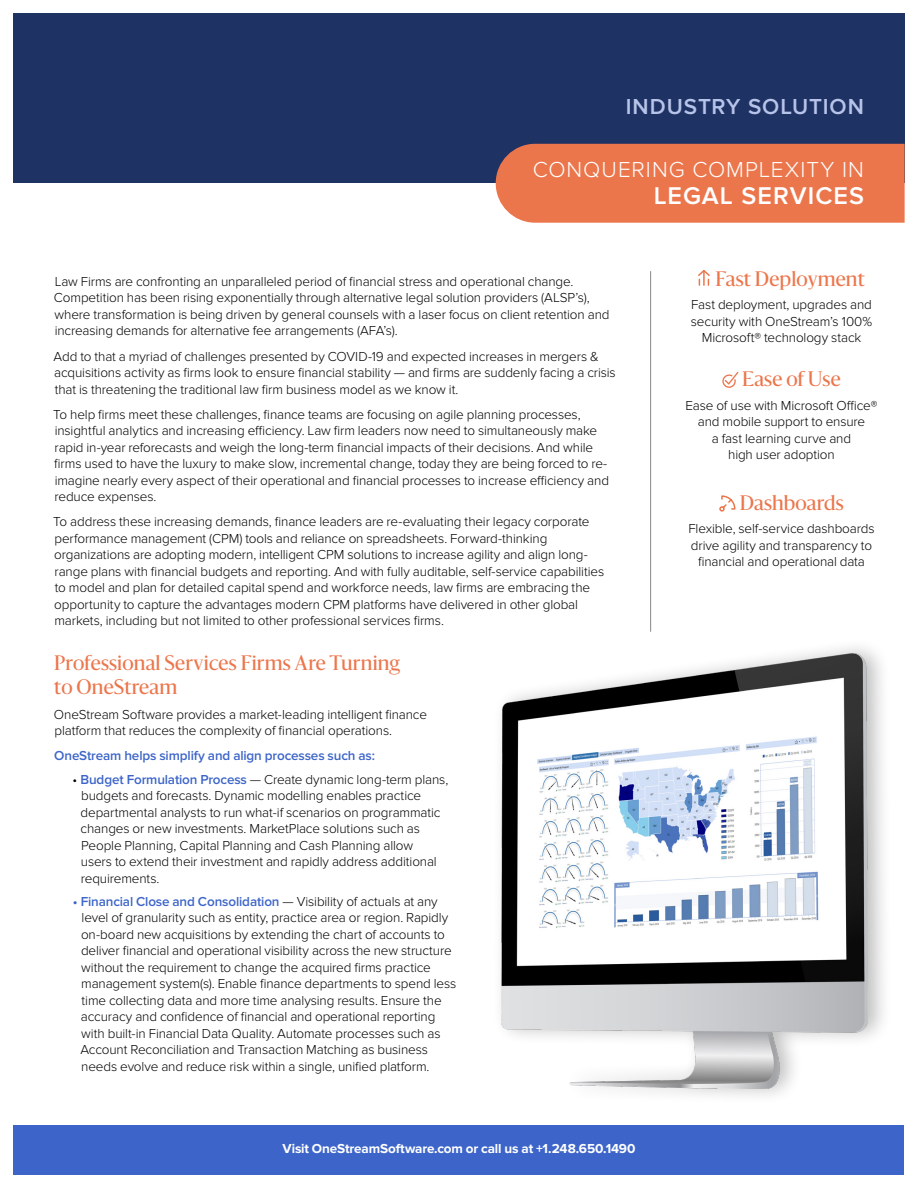
<style>
.page{position:relative;width:918px;height:1188px;background:#fff}
.page>*{position:absolute;margin:0;border:0;box-sizing:border-box;transform-origin:0 0}
.t1{font:600 25.2px "Proxima Nova";letter-spacing:.045em;color:#fff}
.t2{font:300 22.5px "Proxima Nova";letter-spacing:.045em;color:#fff}
.t3{font:600 22.5px "Proxima Nova";letter-spacing:.035em;color:#b7c4e9}
.t4{font:19.5px/24px "Sanomat";letter-spacing:.01em;color:#ec764c}
.t5{font:300 13.5px/16.5px "Proxima Nova";letter-spacing:-.01em;color:#000}
.t6{font:700 13.5px "Proxima Nova";letter-spacing:-.01em;color:#fff}
.t7{font:600 13.5px "Proxima Nova";letter-spacing:-.01em;color:#3d65c9}
.s1{font-weight:600;color:#3d65c9}
</style>
<div class="page">
<hr style="left:650px;top:271px;width:1px;height:361px;background:#878787">
<div style="left:14px;top:1125px;width:890px;height:49px;background:#3d65c9"></div>
<div style="left:492px;top:637px;width:401px;height:469px;background:#000;opacity:.25"></div>
<img style="left:501px;top:654px;width:367px;height:434px">
<svg style="left:698px;top:270px;width:12px;height:15px"></svg>
<svg style="left:722px;top:372px;width:17px;height:16px"></svg>
<svg style="left:719px;top:495px;width:17px;height:17px"></svg>
<div style="left:14px;top:14px;width:891px;height:169px;background:#1f3264"></div>
<div style="left:496px;top:144px;width:409px;height:79px;background:#ec764c"></div>
<h2 class="t3" style="left:626px;top:94px;width:240px">INDUSTRY SOLUTION</h2>
<h2 class="t2" style="left:533px;top:156px;width:333px">CONQUERING COMPLEXITY IN</h2>
<h1 class="t1" style="left:654px;top:181px;width:212px">LEGAL SERVICES</h1>
<p class="t5" style="left:54px;top:273px;width:557px">Law Firms are confronting an unparalleled period of financial stress and operational change.<br>Competition has been rising exponentially through alternative legal solution providers (ALSP’s), where transformation is being driven by general counsels with a laser focus on client retention and increasing demands for alternative fee arrangements (AFA’s).</p>
<p class="t5" style="left:54px;top:348px;width:564px">Add to that a myriad of challenges presented by COVID-19 and expected increases in mergers &amp; acquisitions activity as firms look to ensure financial stability — and firms are suddenly facing a crisis that is threatening the traditional law firm business model as we know it.</p>
<p class="t5" style="left:53px;top:406px;width:557px">To help firms meet these challenges, finance teams are focusing on agile planning processes, insightful analytics and increasing efficiency. Law firm leaders now need to simultaneously make rapid in-year reforecasts and weigh the long-term financial impacts of their decisions. And while firms used to have the luxury to make slow, incremental change, today they are being forced to re&shy;imagine nearly every aspect of their operational and financial processes to increase efficiency and reduce expenses.</p>
<p class="t5" style="left:53px;top:514px;width:553px">To address these increasing demands, finance leaders are re-evaluating their legacy corporate performance management (CPM) tools and reliance on spreadsheets. Forward-thinking organizations are adopting modern, intelligent CPM solutions to increase agility and align long&shy;range plans with financial budgets and reporting. And with fully auditable, self-service capabilities to model and plan for detailed capital spend and workforce needs, law firms are embracing the opportunity to capture the advantages modern CPM platforms have delivered in other global markets, including but not limited to other professional services firms.</p>
<h3 class="t4" style="left:54px;top:649px;width:347px">Professional Services Firms Are Turning to OneStream</h3>
<p class="t5" style="left:54px;top:706px;width:375px">OneStream Software provides a market-leading intelligent finance platform that reduces the complexity of financial operations.</p>
<p class="t7" style="left:54px;top:748px;width:322px">OneStream helps simplify and align processes such as:</p>
<p class="t5" style="left:81px;top:771px;width:369px;text-indent:-8px">• <span class="s1">Budget Formulation Process</span> — Create dynamic long-term plans, budgets and forecasts. Dynamic modelling enables practice departmental analysts to run what-if scenarios on programmatic changes or new investments. MarketPlace solutions such as People Planning, Capital Planning and Cash Planning allow<br>users to extend their investment and rapidly address additional requirements.</p>
<p class="t5" style="left:80px;top:893px;width:378px;text-indent:-7px"><span class="s1">• Financial Close and Consolidation</span> — Visibility of actuals at any level of granularity such as entity, practice area or region. Rapidly on-board new acquisitions by extending the chart of accounts to deliver financial and operational visibility across the new structure without the requirement to change the acquired firms practice management system(s). Enable finance departments to spend less time collecting data and more time analysing results. Ensure the accuracy and confidence of financial and operational reporting with built-in Financial Data Quality. Automate processes such as Account Reconciliation and Transaction Matching as business needs evolve and reduce risk within a single, unified platform.</p>
<p class="t6" style="left:283px;top:1141px;width:354px">Visit OneStreamSoftware.com or call us at +1.248.650.1490</p>
<h3 class="t4" style="left:715px;top:266px;width:151px">Fast Deployment</h3>
<p class="t5" style="left:691px;top:297px;width:183px;text-align:center">Fast deployment, upgrades and security with OneStream’s 100%<br>Microsoft® technology stack</p>
<h3 class="t4" style="left:742px;top:366px;width:100px">Ease of Use</h3>
<p class="t5" style="left:686px;top:397px;width:194px;text-align:center">Ease of use with Microsoft Office® and mobile support to ensure<br>a fast learning curve and<br>high user adoption</p>
<h3 class="t4" style="left:740px;top:490px;width:106px">Dashboards</h3>
<p class="t5" style="left:688px;top:521px;width:188px;text-align:center">Flexible, self-service dashboards drive agility and transparency to financial and operational data</p>
</div>
